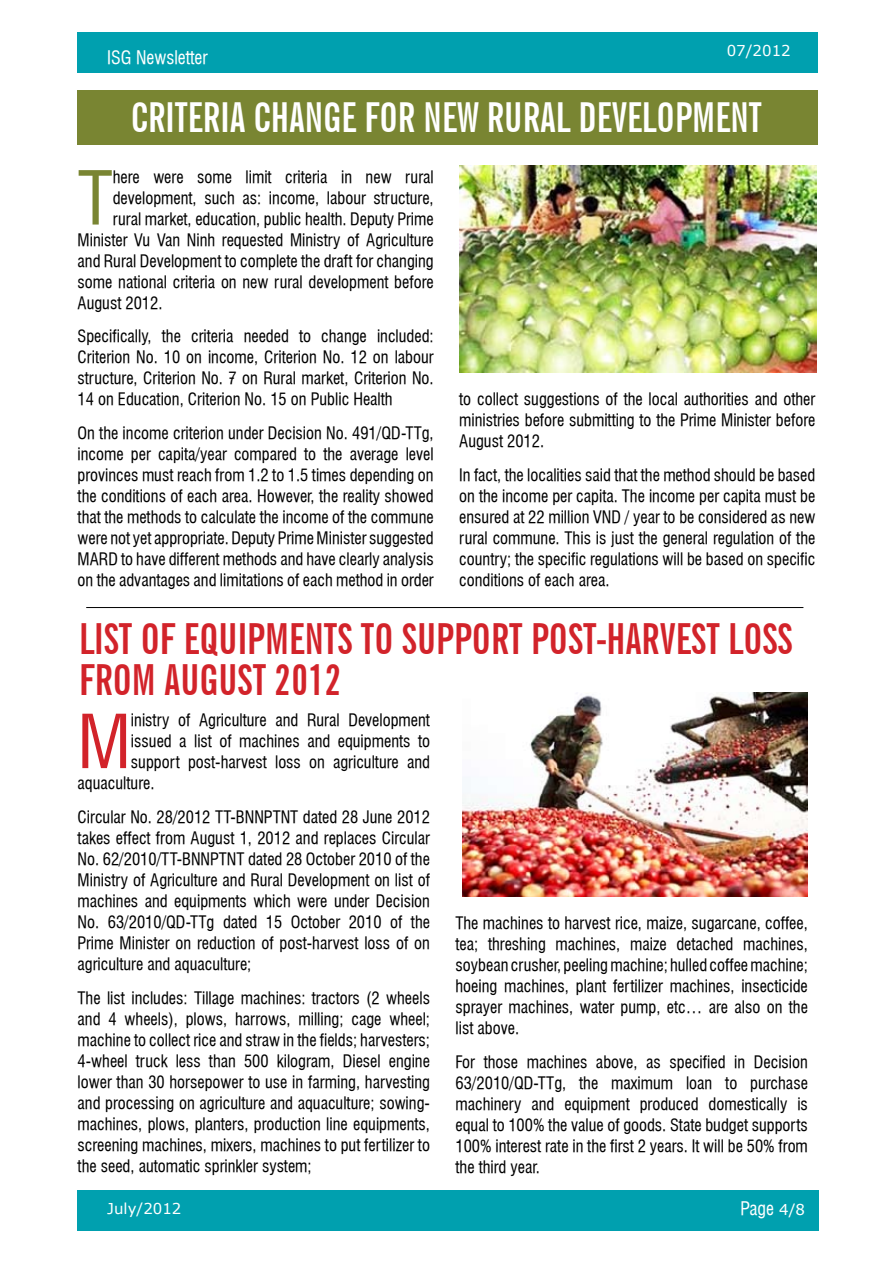
<style>
.page{position:relative;width:893px;height:1263px;background:#fff}
.page>*{position:absolute;margin:0;border:0;box-sizing:border-box;transform-origin:0 0}
.t1{font:72.3px "UVN Hong Ha Hep";color:#798532}
.t2{font:72.3px "UVN Hong Ha Hep";color:#d2232a}
.t3{font:700 42px/40.5px "UVN Tin Tuc Hep Them";color:#d2232a}
.t4{font:700 40.5px "UVN Tin Tuc Hep Them";color:#fff}
.t5{font:18px "UVN Hong Ha Hep";color:#fff}
.t6{font:16.5px/21px "UVN Hong Ha Hep";color:#000;text-align:justify}
.t7{font:15px "Verdana";color:#fff}
.s1{font-family:"Verdana";font-size:15px}
</style>
<div class="page">
<div style="left:77px;top:90px;width:741px;height:55px;background:#798532"></div>
<div style="left:78px;top:1190px;width:741px;height:41px;background:#00a0af"></div>
<div style="left:78px;top:32px;width:740px;height:40px;background:#00a0af"></div>
<img style="left:459px;top:166px;width:357px;height:207px">
<hr style="left:86px;top:607px;width:717px;height:1px;background:#000">
<img style="left:462px;top:692px;width:346px;height:204px">
<p class="t5" style="left:107px;top:45px;width:102px">ISG Newsletter</p>
<p class="t7" style="left:727px;top:41px;width:66px">07/2012</p>
<h3 class="t4" style="left:131px;top:87px;width:633px">CRITERIA CHANGE FOR NEW RURAL DEVELOPMENT</h3>
<h1 class="t1" style="left:78px;top:147px;width:37px">T</h1>
<p class="t6" style="left:113px;top:165px;width:322px">here were some limit criteria in new rural</p>
<p class="t6" style="left:113px;top:186px;width:322px">development, such as: income, labour structure,</p>
<p class="t6" style="left:113px;top:207px;width:322px">rural market, education, public health. Deputy Prime</p>
<p class="t6" style="left:78px;top:228px;width:358px">Minister Vu Van Ninh requested Ministry of Agriculture</p>
<p class="t6" style="left:78px;top:249px;width:358px">and Rural Development to complete the draft for changing</p>
<p class="t6" style="left:78px;top:270px;width:358px">some national criteria on new rural development before</p>
<p class="t6" style="left:78px;top:291px;width:86px">August 2012.</p>
<p class="t6" style="left:78px;top:325px;width:358px">Specifically, the criteria needed to change included:<br>Criterion No. 10 on income, Criterion No. 12 on labour structure, Criterion No. 7 on Rural market, Criterion No.<br>14 on Education, Criterion No. 15 on Public Health</p>
<p class="t6" style="left:78px;top:422px;width:358px">On the income criterion under Decision No. 491/QD-TTg, income per capita/year compared to the average level provinces must reach from 1.2 to 1.5 times depending on the conditions of each area. However, the reality showed that the methods to calculate the income of the commune were not yet appropriate. Deputy Prime Minister suggested MARD to have different methods and have clearly analysis on the advantages and limitations of each method in order</p>
<p class="t6" style="left:459px;top:388px;width:358px">to collect suggestions of the local authorities and other ministries before submitting to the Prime Minister before August 2012.</p>
<p class="t6" style="left:459px;top:464px;width:358px">In fact, the localities said that the method should be based on the income per capita. The income per capita must be ensured at 22 million VND / year to be considered as new rural commune. This is just the general regulation of the country; the specific regulations will be based on specific conditions of each area.</p>
<h2 class="t3" style="left:79px;top:615px;width:715px">LIST OF EQUIPMENTS TO SUPPORT POST-HARVEST LOSS<br>FROM AUGUST 2012</h2>
<h1 class="t2" style="left:78px;top:691px;width:55px">M</h1>
<p class="t6" style="left:131px;top:709px;width:300px">inistry of Agriculture and Rural Development</p>
<p class="t6" style="left:131px;top:730px;width:301px">issued a list of machines and equipments to</p>
<p class="t6" style="left:131px;top:751px;width:300px">support post-harvest loss on agriculture and</p>
<p class="t6" style="left:78px;top:772px;width:78px">aquaculture.</p>
<p class="t6" style="left:78px;top:805px;width:354px">Circular No. 28/2012 TT-BNNPTNT dated 28 June 2012 takes effect from August 1, 2012 and replaces Circular No. 62/2010/TT-BNNPTNT dated 28 October 2010 of the Ministry of Agriculture and Rural Development on list of machines and equipments which were under Decision No. 63/2010/QD-TTg dated 15 October 2010 of the Prime Minister on reduction of post-harvest loss of on agriculture and aquaculture;</p>
<p class="t6" style="left:78px;top:986px;width:354px">The list includes: Tillage machines: tractors (2 wheels and 4 wheels), plows, harrows, milling; cage wheel; machine to collect rice and straw in the fields; harvesters; 4-wheel truck less than 500 kilogram, Diesel engine lower than 30 horsepower to use in farming, harvesting and processing on agriculture and aquaculture; sowing&shy;machines, plows, planters, production line equipments, screening machines, mixers, machines to put fertilizer to the seed, automatic sprinkler system;</p>
<p class="t6" style="left:456px;top:912px;width:354px">The machines to harvest rice, maize, sugarcane, coffee, tea; threshing machines, maize detached machines, soybean crusher, peeling machine; hulled coffee machine; hoeing machines, plant fertilizer machines, insecticide sprayer machines, water pump, etc… are also on the list above.</p>
<p class="t6" style="left:456px;top:1051px;width:354px">For those machines above, as specified in Decision 63/2010/QD-TTg, the maximum loan to purchase machinery and equipment produced domestically is equal to 100% the value of goods. State budget supports 100% interest rate in the first 2 years. It will be 50% from the third year.</p>
<p class="t7" style="left:107px;top:1199px;width:76px">July/2012</p>
<p class="t5" style="left:740px;top:1195px;width:66px">Page <span class="s1">4/8</span></p>
</div>
